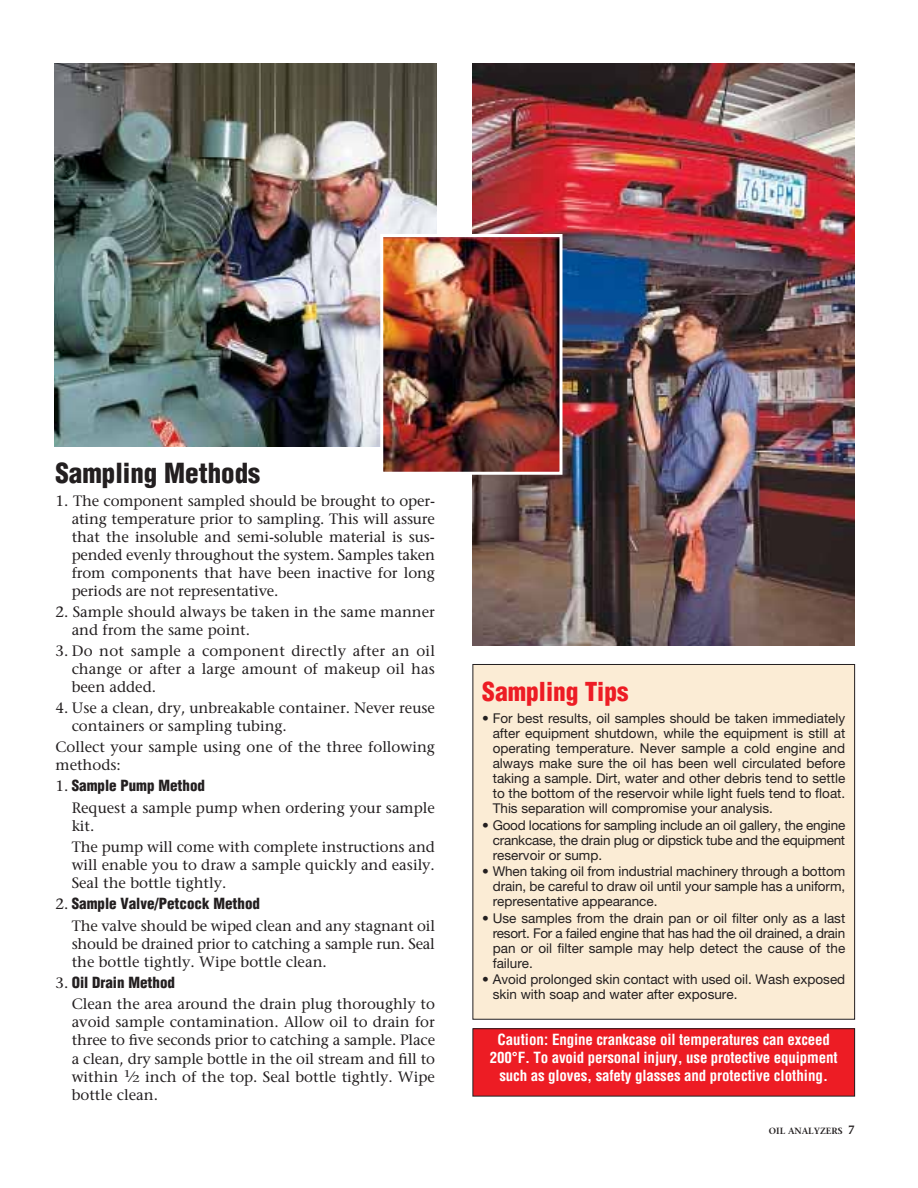
<style>
.page{position:relative;width:918px;height:1188px;background:#fff}
.page>*{position:absolute;margin:0;border:0;box-sizing:border-box;transform-origin:0 0}
.t1{font:900 condensed 27px "Helvetica";color:#231f20}
.t2{font:900 condensed 25.5px "Helvetica";color:#ed1c24}
.t3{font:15px/18px "Stone Serif";color:#231f20;text-align:justify}
.t4{font:700 condensed 15px/18px "Helvetica";letter-spacing:-.01em;color:#fff;text-align:center}
.t5{font:900 condensed 15px "Helvetica";color:#231f20}
.t6{font:13.5px/15px "Helvetica Neue";color:#231f20;text-align:justify}
.t7{font:600 9px "Stone Serif";color:#231f20}
.s1{font-family:"Stone Serif";font-weight:400;font-stretch:normal}
.s2{font-size:9.9px}
.s3{font-size:12px}
</style>
<div class="page">
<img style="left:54px;top:63px;width:382px;height:384px">
<div style="left:473px;top:664px;width:382px;height:355px;background:#fbecd5"></div>
<div style="left:472px;top:664px;width:383px;height:356px;border:1px solid #231f20"></div>
<div style="left:473px;top:1029px;width:382px;height:67px;background:#ed1c24"></div>
<div style="left:472px;top:1028px;width:383px;height:68px;border:1px solid #231f20"></div>
<img style="left:472px;top:63px;width:383px;height:582px">
<img style="left:384px;top:238px;width:174px;height:233px">
<div style="left:380px;top:234px;width:182px;height:241px;border:3px solid #fff"></div>
<h1 class="t1" style="left:56px;top:463px;width:206px">Sampling Methods</h1>
<p class="t3" style="left:72px;top:493px;width:365px;text-indent:-16px">1. The component sampled should be brought to oper&shy;ating temperature prior to sampling. This will assure that the insoluble and semi-soluble material is sus&shy;pended evenly throughout the system. Samples taken from components that have been inactive for long periods are not representative.</p>
<p class="t3" style="left:72px;top:604px;width:365px;text-indent:-16px">2. Sample should always be taken in the same manner and from the same point.</p>
<p class="t3" style="left:72px;top:643px;width:365px;text-indent:-16px">3. Do not sample a component directly after an oil change or after a large amount of makeup oil has been added.</p>
<p class="t3" style="left:72px;top:700px;width:365px;text-indent:-16px">4. Use a clean, dry, unbreakable container. Never reuse containers or sampling tubing.</p>
<p class="t3" style="left:55px;top:739px;width:381px">Collect your sample using one of the three following methods:</p>
<p class="t5" style="left:55px;top:780px;width:151px"><span class="s1">1.</span> Sample Pump Method</p>
<p class="t3" style="left:72px;top:800px;width:365px">Request a sample pump when ordering your sample kit.</p>
<p class="t3" style="left:72px;top:839px;width:365px">The pump will come with complete instructions and will enable you to draw a sample quickly and easily.<br>Seal the bottle tightly.</p>
<p class="t5" style="left:56px;top:898px;width:206px"><span class="s1">2.</span> Sample Valve/Petcock Method</p>
<p class="t3" style="left:72px;top:918px;width:365px">The valve should be wiped clean and any stagnant oil should be drained prior to catching a sample run. Seal the bottle tightly. Wipe bottle clean.</p>
<p class="t5" style="left:56px;top:977px;width:121px"><span class="s1">3.</span> Oil Drain Method</p>
<p class="t3" style="left:72px;top:996px;width:365px">Clean the area around the drain plug thoroughly to avoid sample contamination. Allow oil to drain for three to five seconds prior to catching a sample. Place a clean, dry sample bottle in the oil stream and fill to within <sup>1</sup>⁄<span class="s2">2</span> inch of the top. Seal bottle tightly. Wipe bottle clean.</p>
<h2 class="t2" style="left:482px;top:682px;width:148px">Sampling Tips</h2>
<p class="t6" style="left:493px;top:712px;width:354px;text-indent:-11px">• For best results, oil samples should be taken immediately after equipment shutdown, while the equipment is still at operating temperature. Never sample a cold engine and always make sure the oil has been well circulated before taking a sample. Dirt, water and other debris tend to settle to the bottom of the reservoir while light fuels tend to float.<br>This separation will compromise your analysis.</p>
<p class="t6" style="left:493px;top:819px;width:354px;text-indent:-11px">• Good locations for sampling include an oil gallery, the engine crankcase, the drain plug or dipstick tube and the equipment reservoir or sump.</p>
<p class="t6" style="left:493px;top:865px;width:354px;text-indent:-11px">• When taking oil from industrial machinery through a bottom drain, be careful to draw oil until your sample has a uniform, representative appearance.</p>
<p class="t6" style="left:493px;top:912px;width:354px;text-indent:-11px">• Use samples from the drain pan or oil filter only as a last resort. For a failed engine that has had the oil drained, a drain pan or oil filter sample may help detect the cause of the failure.</p>
<p class="t6" style="left:493px;top:973px;width:354px;text-indent:-11px">• Avoid prolonged skin contact with used oil. Wash exposed skin with soap and water after exposure.</p>
<p class="t4" style="left:490px;top:1032px;width:349px">Caution: Engine crankcase oil temperatures can exceed<br>200°F. To avoid personal injury, use protective equipment such as gloves, safety glasses and protective clothing.</p>
<p class="t7" style="left:769px;top:1127px;width:88px">OIL ANALYZERS <span class="s3">7</span></p>
</div>
